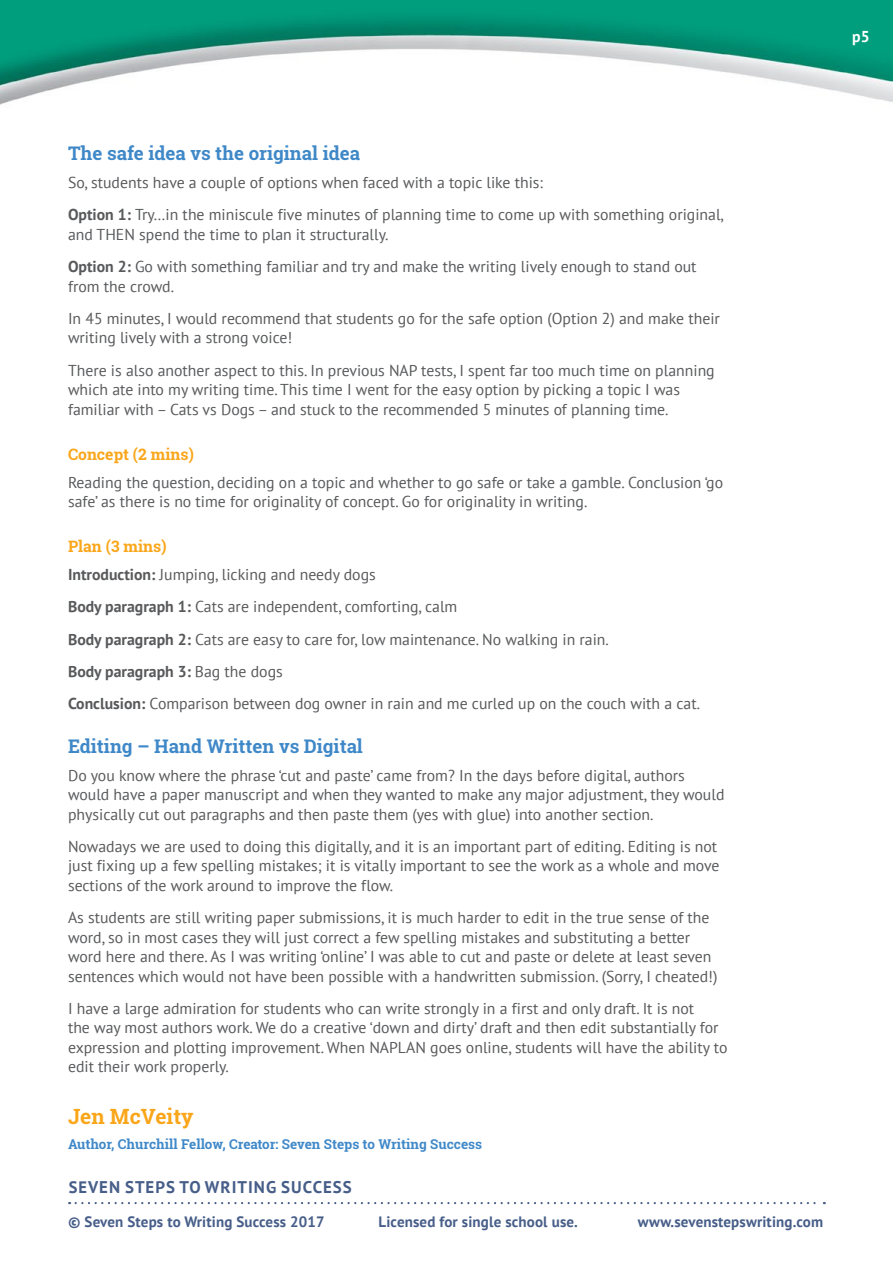
<style>
.page{position:relative;width:893px;height:1263px;background:#fff}
.page>*{position:absolute;margin:0;border:0;box-sizing:border-box;transform-origin:0 0}
.t1{font:700 21px "Roboto Slab";color:#faa61a}
.t2{font:700 18.75px "Roboto Slab";color:#3f88c8}
.t3{font:700 16.8px "PT Sans";letter-spacing:.06em;color:#475e89}
.t4{font:15.75px/19.5px "PT Sans";color:#58595b}
.t5{font:700 15.75px "Roboto Slab";color:#faa61a}
.t6{font:700 15.75px "PT Sans";color:#fff}
.t7{font:700 15px "PT Sans";letter-spacing:.01em;color:#475e89}
.t8{font:700 13.5px "Roboto Slab";color:#3f88c8}
.s1{font-weight:700}
.s2{font-size:16.5px}
</style>
<div class="page">
<img style="left:0;top:0;width:893px;height:1205px">
<svg style="left:76px;top:1202px;width:749px;height:2px"></svg>
<p class="t6" style="left:852px;top:26px;width:19px">p5</p>
<p class="t2" style="left:68px;top:140px;width:294px">The safe idea vs the original idea</p>
<p class="t4" style="left:68px;top:166px;width:658px;line-height:32.2px">So, students have a couple of options when faced with a topic like this:<br><span class="s1">Option 1:</span> Try…in the miniscule five minutes of planning time to come up with something original,</p>
<p class="t4" style="left:68px;top:218px;width:630px;line-height:32.2px">and THEN spend the time to plan it structurally.<br><span class="s1">Option 2:</span> Go with something familiar and try and make the writing lively enough to stand out</p>
<p class="t4" style="left:68px;top:269px;width:653px;line-height:32.2px">from the crowd.<br>In 45 minutes, I would recommend that students go for the safe option (Option 2) and make their</p>
<p class="t4" style="left:68px;top:321px;width:648px;line-height:32.2px">writing lively with a strong voice!<br>There is also another aspect to this. In previous NAP tests, I spent far too much time on planning</p>
<p class="t4" style="left:68px;top:379px;width:613px">which ate into my writing time. This time I went for the easy option by picking a topic I was familiar with – Cats vs Dogs – and stuck to the recommended 5 minutes of planning time.</p>
<p class="t5" style="left:68px;top:443px;width:128px">Concept (2 mins)</p>
<p class="t4" style="left:68px;top:472px;width:657px">Reading the question, deciding on a topic and whether to go safe or take a gamble. Conclusion ‘go safe’ as there is no time for originality of concept. Go for originality in writing.</p>
<p class="t5" style="left:68px;top:536px;width:100px">Plan (3 mins)</p>
<p class="t4" style="left:68px;top:558px;width:634px;line-height:32.2px"><span class="s1">Introduction:</span> Jumping, licking and needy dogs<br><span class="s1">Body paragraph 1:</span> Cats are independent, comforting, calm<br><span class="s1">Body paragraph 2:</span> Cats are easy to care for, low maintenance. No walking in rain.<br><span class="s1">Body paragraph 3:</span> Bag the dogs<br><span class="s1">Conclusion:</span> Comparison between dog owner in rain and me curled up on the couch with a cat.</p>
<p class="t2" style="left:68px;top:733px;width:296px">Editing – Hand Written vs Digital</p>
<p class="t4" style="left:68px;top:765px;width:658px">Do you know where the phrase ‘cut and paste’ came from? In the days before digital, authors would have a paper manuscript and when they wanted to make any major adjustment, they would physically cut out paragraphs and then paste them (yes with glue) into another section.</p>
<p class="t4" style="left:68px;top:836px;width:653px">Nowadays we are used to doing this digitally, and it is an important part of editing. Editing is not just fixing up a few spelling mistakes; it is vitally important to see the work as a whole and move sections of the work around to improve the flow.</p>
<p class="t4" style="left:68px;top:907px;width:651px">As students are still writing paper submissions, it is much harder to edit in the true sense of the word, so in most cases they will just correct a few spelling mistakes and substituting a better word here and there. As I was writing ‘online’ I was able to cut and paste or delete at least seven sentences which would not have been possible with a handwritten submission. (Sorry, I cheated!)</p>
<p class="t4" style="left:68px;top:998px;width:661px">I have a large admiration for students who can write strongly in a first and only draft. It is not<br>the way most authors work. We do a creative ‘down and dirty’ draft and then edit substantially for expression and plotting improvement. When NAPLAN goes online, students will have the ability to edit their work properly.</p>
<h1 class="t1" style="left:68px;top:1102px;width:127px">Jen McVeity</h1>
<p class="t8" style="left:68px;top:1135px;width:416px">Author, Churchill Fellow, Creator: Seven Steps to Writing Success</p>
<p class="t3" style="left:69px;top:1175px;width:275px"><span class="s2">Se</span>ven Steps to Writing Success</p>
<p class="t7" style="left:68px;top:1212px;width:258px">© Seven Steps to Writing Success 2017</p>
<p class="t7" style="left:379px;top:1212px;width:201px">Licensed for single school use.</p>
<p class="t7" style="left:638px;top:1212px;width:187px">www.sevenstepswriting.com</p>
</div>
